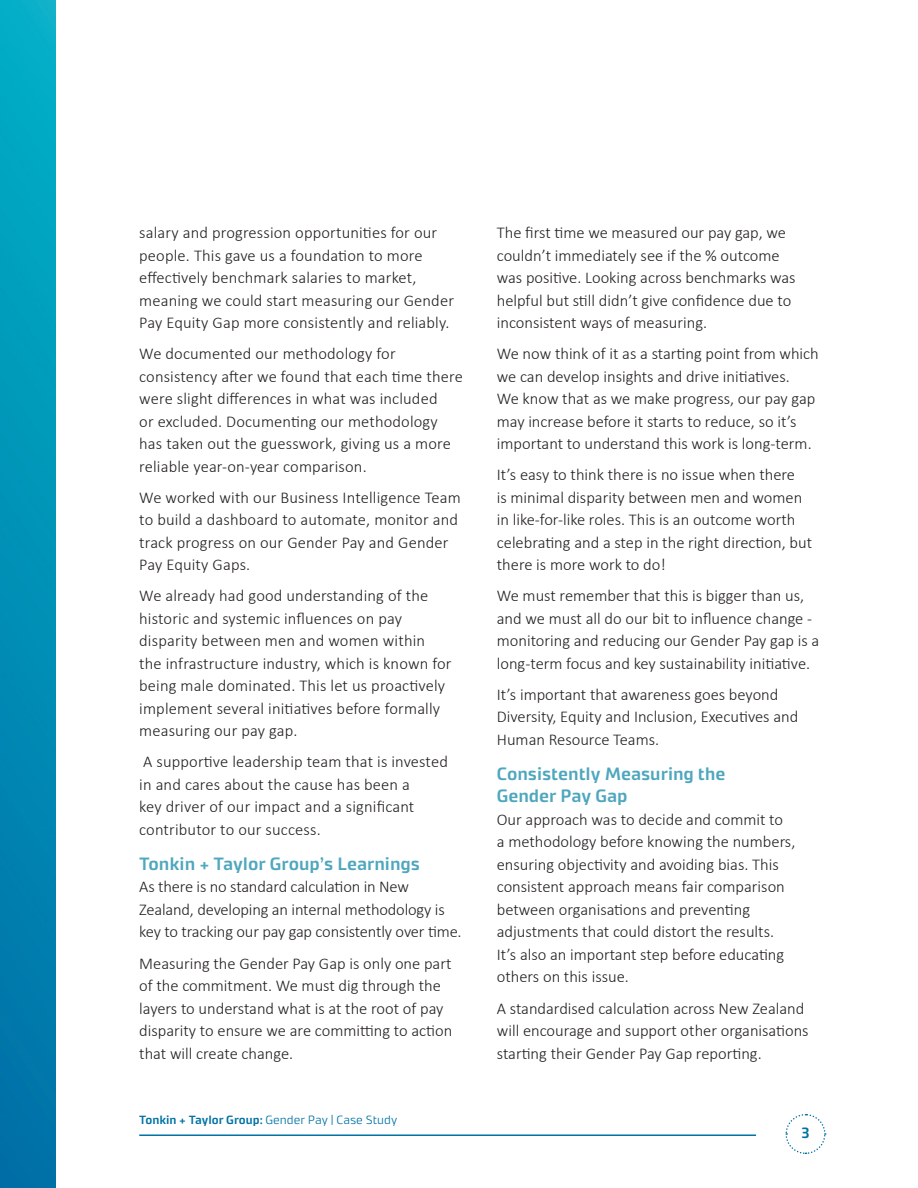
<style>
.page{position:relative;width:918px;height:1188px;background:#fff}
.page>*{position:absolute;margin:0;border:0;box-sizing:border-box;transform-origin:0 0}
.Paragraph_Text{font:600 18px/22.5px "Accura";color:#4fa7be}
.Paragraph_Text-2{font:300 16.5px/22.5px "Calibri";color:#231f20}
.t1{font:600 15px "Accura";color:#0072a4}
.t2{font:600 12px "Accura";color:#0072a4}
.s1{font-weight:300}
</style>
<div class="page">
<img style="left:0;top:0;width:55px;height:1188px">
<hr style="left:139px;top:1134px;width:617px;height:2px;background:#0072a4">
<svg style="left:785px;top:1114px;width:41px;height:40px"></svg>
<p class="Paragraph_Text-2" style="left:139px;top:221px;width:316px">salary and progression opportunities for our people. This gave us a foundation to more effectively benchmark salaries to market, meaning we could start measuring our Gender Pay Equity Gap more consistently and reliably.</p>
<p class="Paragraph_Text-2" style="left:139px;top:342px;width:325px">We documented our methodology for consistency after we found that each time there were slight differences in what was included<br>or excluded. Documenting our methodology has taken out the guesswork, giving us a more reliable year-on-year comparison.</p>
<p class="Paragraph_Text-2" style="left:139px;top:485px;width:323px">We worked with our Business Intelligence Team to build a dashboard to automate, monitor and track progress on our Gender Pay and Gender Pay Equity Gaps.</p>
<p class="Paragraph_Text-2" style="left:139px;top:584px;width:314px">We already had good understanding of the historic and systemic influences on pay disparity between men and women within the infrastructure industry, which is known for being male dominated. This let us proactively implement several initiatives before formally measuring our pay gap.</p>
<p class="Paragraph_Text-2" style="left:139px;top:750px;width:310px">A supportive leadership team that is invested in and cares about the cause has been a<br>key driver of our impact and a significant contributor to our success.</p>
<p class="Paragraph_Text" style="left:139px;top:852px;width:282px">Tonkin + Taylor Group’s Learnings</p>
<p class="Paragraph_Text-2" style="left:139px;top:875px;width:324px">As there is no standard calculation in New<br>Zealand, developing an internal methodology is key to tracking our pay gap consistently over time.</p>
<p class="Paragraph_Text-2" style="left:139px;top:951px;width:315px">Measuring the Gender Pay Gap is only one part of the commitment. We must dig through the layers to understand what is at the root of pay disparity to ensure we are committing to action that will create change.</p>
<p class="t2" style="left:139px;top:1112px;width:260px">Tonkin + Taylor Group: <span class="s1">Gender Pay | Case Study</span></p>
<p class="Paragraph_Text-2" style="left:497px;top:221px;width:300px">The first time we measured our pay gap, we couldn’t immediately see if the % outcome was positive. Looking across benchmarks was helpful but still didn’t give confidence due to inconsistent ways of measuring.</p>
<p class="Paragraph_Text-2" style="left:497px;top:342px;width:324px">We now think of it as a starting point from which we can develop insights and drive initiatives.<br>We know that as we make progress, our pay gap may increase before it starts to reduce, so it’s important to understand this work is long-term.</p>
<p class="Paragraph_Text-2" style="left:497px;top:463px;width:317px">It’s easy to think there is no issue when there<br>is minimal disparity between men and women in like-for-like roles. This is an outcome worth celebrating and a step in the right direction, but there is more work to do!</p>
<p class="Paragraph_Text-2" style="left:497px;top:584px;width:324px">We must remember that this is bigger than us, and we must all do our bit to influence change - monitoring and reducing our Gender Pay gap is a long-term focus and key sustainability initiative.</p>
<p class="Paragraph_Text-2" style="left:497px;top:682px;width:303px">It’s important that awareness goes beyond<br>Diversity, Equity and Inclusion, Executives and<br>Human Resource Teams.</p>
<p class="Paragraph_Text" style="left:497px;top:762px;width:230px">Consistently Measuring the<br>Gender Pay Gap</p>
<p class="Paragraph_Text-2" style="left:497px;top:807px;width:300px">Our approach was to decide and commit to<br>a methodology before knowing the numbers, ensuring objectivity and avoiding bias. This consistent approach means fair comparison between organisations and preventing adjustments that could distort the results.<br>It’s also an important step before educating others on this issue.</p>
<p class="Paragraph_Text-2" style="left:497px;top:996px;width:313px">A standardised calculation across New Zealand will encourage and support other organisations starting their Gender Pay Gap reporting.</p>
<p class="t1" style="left:801px;top:1124px;width:10px">3</p>
</div>
